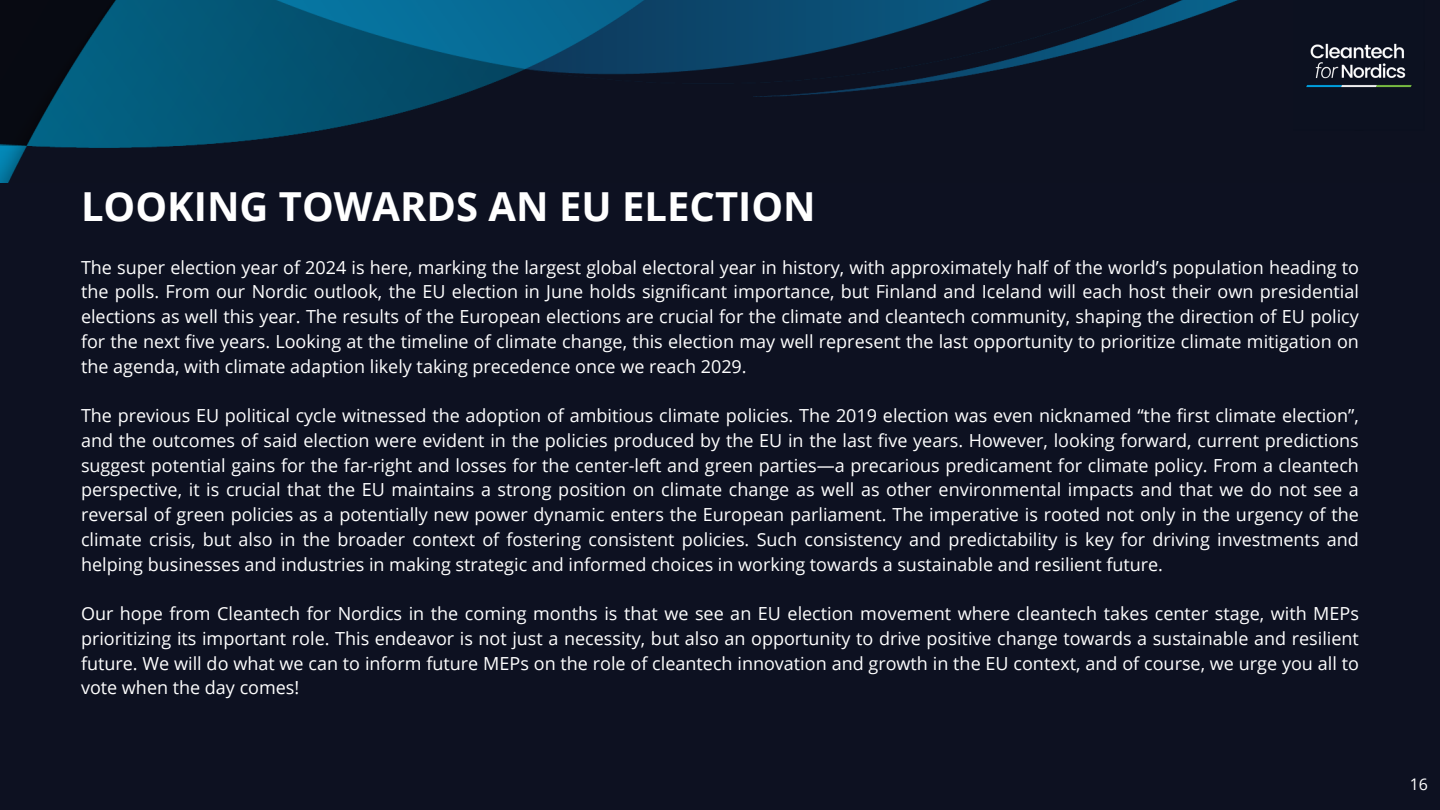
<style>
.page{position:relative;width:1440px;height:810px;background:#0d1121}
.page>*{position:absolute;margin:0;border:0;box-sizing:border-box;transform-origin:0 0}
.t1{font:700 40px "Open Sans";color:#fff}
.t2{font:18px/24.8px "Open Sans";color:#fff;text-align:justify}
.t3{font:16px "Open Sans";color:#fff}
</style>
<div class="page">
<img style="left:0;top:0;width:1238px;height:183px">
<img style="left:1306px;top:43px;width:106px;height:45px">
<p class="t1" style="left:81px;top:179px;width:736px">LOOKING TOWARDS AN EU ELECTION</p>
<h1 class="t2" style="left:81px;top:254px;width:1279px">The super election year of 2024 is here, marking the largest global electoral year in history, with approximately half of the world’s population heading to the polls. From our Nordic outlook, the EU election in June holds significant importance, but Finland and Iceland will each host their own presidential elections as well this year. The results of the European elections are crucial for the climate and cleantech community, shaping the direction of EU policy for the next five years. Looking at the timeline of climate change, this election may well represent the last opportunity to prioritize climate mitigation on the agenda, with climate adaption likely taking precedence once we reach 2029.</h1>
<p class="t2" style="left:81px;top:403px;width:1279px">The previous EU political cycle witnessed the adoption of ambitious climate policies. The 2019 election was even nicknamed “the first climate election”, and the outcomes of said election were evident in the policies produced by the EU in the last five years. However, looking forward, current predictions suggest potential gains for the far-right and losses for the center-left and green parties—a precarious predicament for climate policy. From a cleantech perspective, it is crucial that the EU maintains a strong position on climate change as well as other environmental impacts and that we do not see a reversal of green policies as a potentially new power dynamic enters the European parliament. The imperative is rooted not only in the urgency of the climate crisis, but also in the broader context of fostering consistent policies. Such consistency and predictability is key for driving investments and helping businesses and industries in making strategic and informed choices in working towards a sustainable and resilient future.</p>
<p class="t2" style="left:81px;top:601px;width:1279px">Our hope from Cleantech for Nordics in the coming months is that we see an EU election movement where cleantech takes center stage, with MEPs prioritizing its important role. This endeavor is not just a necessity, but also an opportunity to drive positive change towards a sustainable and resilient future. We will do what we can to inform future MEPs on the role of cleantech innovation and growth in the EU context, and of course, we urge you all to vote when the day comes!</p>
<p class="t3" style="left:1410px;top:773px;width:20px">16</p>
</div>
